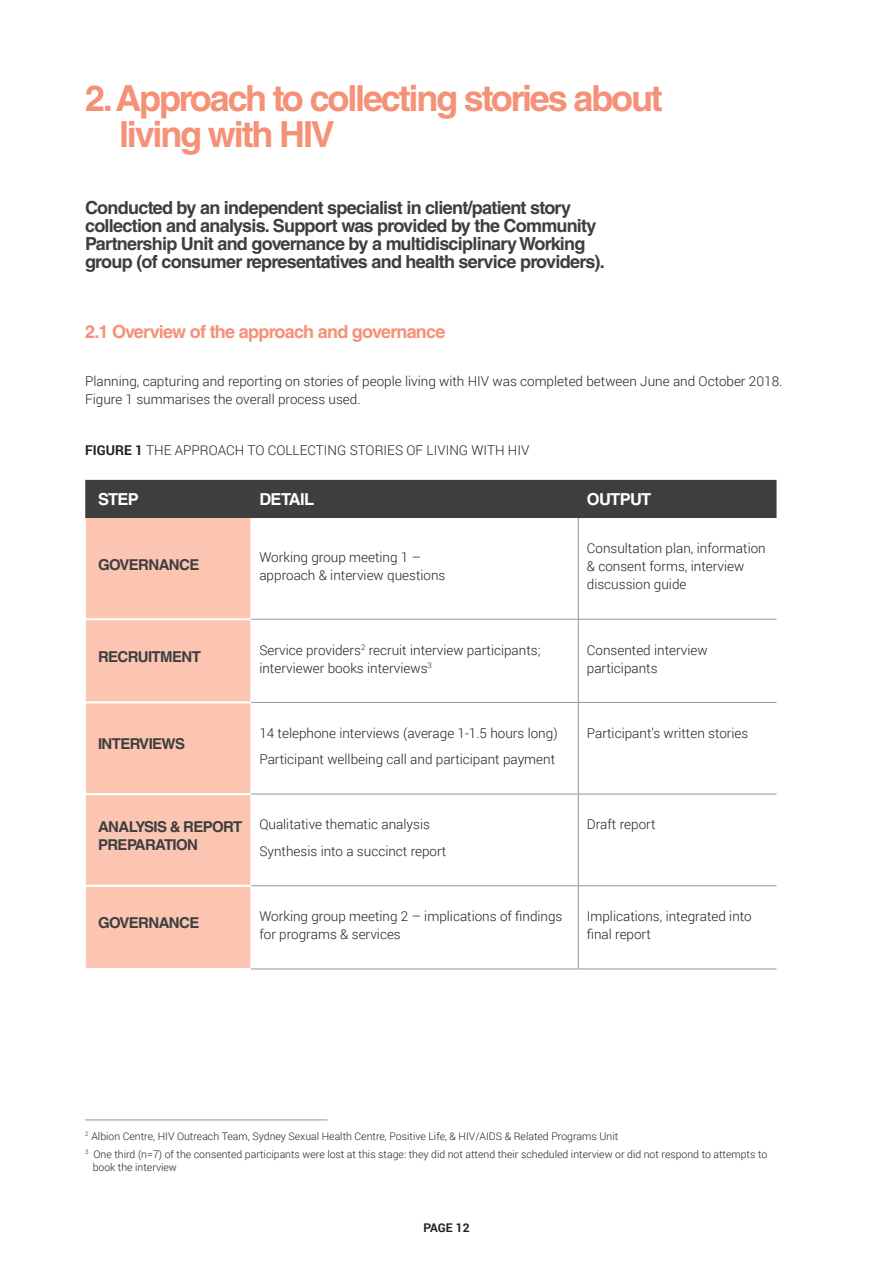
<style>
.page{position:relative;width:893px;height:1263px;background:#fff}
.page>*{position:absolute;margin:0;border:0;box-sizing:border-box;transform-origin:0 0}
.t1{font:700 36px/35.7px "Helvetica LT Std";letter-spacing:-.06em;color:#f59177}
.t2{font:700 18px/18px "Helvetica LT Std";letter-spacing:-.04em;color:#3e3e3f}
.t3{font:700 18px "Helvetica LT Std";letter-spacing:-.04em;color:#f59177}
.t4{font:700 16.5px "Helvetica LT Std";letter-spacing:-.04em;color:#fff}
.t5{font:700 15px/18px "Helvetica LT Std";letter-spacing:-.04em;color:#3e3e3f}
.t6{font:300 13.5px/18px "Roboto";color:#231f20}
.t7{font:700 12px "Roboto";color:#231f20}
.t8{font:300 10.5px/18px "Roboto";color:#231f20}
.s1{font-weight:700}
</style>
<div class="page">
<div style="left:85px;top:480px;width:691px;height:38px;background:#3e3e3f"></div>
<div style="left:86px;top:518px;width:165px;height:450px;background:#fbc5b2"></div>
<hr style="left:578px;top:518px;width:1px;height:101px;background:#939598">
<hr style="left:251px;top:619px;width:327px;height:1px;background:#939598">
<hr style="left:578px;top:619px;width:198px;height:1px;background:#939598">
<hr style="left:578px;top:619px;width:1px;height:83px;background:#939598">
<hr style="left:251px;top:702px;width:327px;height:1px;background:#939598">
<hr style="left:578px;top:702px;width:198px;height:1px;background:#939598">
<hr style="left:578px;top:703px;width:1px;height:91px;background:#939598">
<hr style="left:251px;top:794px;width:327px;height:1px;background:#939598">
<hr style="left:578px;top:794px;width:198px;height:1px;background:#939598">
<hr style="left:578px;top:794px;width:1px;height:91px;background:#939598">
<hr style="left:251px;top:885px;width:327px;height:1px;background:#939598">
<hr style="left:578px;top:885px;width:198px;height:1px;background:#939598">
<hr style="left:578px;top:886px;width:1px;height:83px;background:#939598">
<hr style="left:251px;top:969px;width:327px;height:1px;background:#939598">
<hr style="left:578px;top:969px;width:198px;height:1px;background:#939598">
<hr style="left:85px;top:618px;width:166px;height:2px;background:#fff">
<hr style="left:85px;top:701px;width:166px;height:2px;background:#fff">
<hr style="left:85px;top:793px;width:166px;height:2px;background:#fff">
<hr style="left:251px;top:794px;width:1px;height:92px;background:#fff">
<hr style="left:85px;top:885px;width:166px;height:2px;background:#fff">
<hr style="left:85px;top:1120px;width:242px;height:1px;background:#939598">
<h1 class="t1" style="left:119px;top:80px;width:545px;text-indent:-34px">2. Approach to collecting stories about living with HIV</h1>
<p class="t2" style="left:85px;top:198px;width:521px">Conducted by an independent specialist in client/patient story collection and analysis. Support was provided by the Community Partnership Unit and governance by a multidisciplinary Working group (of consumer representatives and health service providers).</p>
<h2 class="t3" style="left:85px;top:321px;width:362px">2.1 Overview of the approach and governance</h2>
<p class="t6" style="left:85px;top:372px;width:699px">Planning, capturing and reporting on stories of people living with HIV was completed between June and October 2018.<br>Figure 1 summarises the overall process used.</p>
<p class="t6" style="left:85px;top:441px;width:446px"><span class="s1">FIGURE 1</span> THE APPROACH TO COLLECTING STORIES OF LIVING WITH HIV</p>
<p class="t4" style="left:98px;top:489px;width:42px">STEP</p>
<p class="t4" style="left:259px;top:489px;width:56px">DETAIL</p>
<p class="t4" style="left:587px;top:489px;width:66px">OUTPUT</p>
<p class="t5" style="left:98px;top:555px;width:103px">GOVERNANCE</p>
<p class="t6" style="left:259px;top:548px;width:188px">Working group meeting 1 – approach &amp; interview questions</p>
<p class="t6" style="left:587px;top:539px;width:180px">Consultation plan, information &amp; consent forms, interview discussion guide</p>
<p class="t5" style="left:98px;top:647px;width:104px">RECRUITMENT</p>
<p class="t6" style="left:259px;top:640px;width:283px">Service providers<sup>2</sup> recruit interview participants; interviewer books interviews<sup>3</sup></p>
<p class="t6" style="left:587px;top:640px;width:122px">Consented interview participants</p>
<p class="t5" style="left:98px;top:735px;width:89px">INTERVIEWS</p>
<p class="t6" style="left:259px;top:719px;width:300px;line-height:26.5px">14 telephone interviews (average 1-1.5 hours long)<br>Participant wellbeing call and participant payment</p>
<p class="t6" style="left:587px;top:723px;width:163px">Participant’s written stories</p>
<p class="t5" style="left:98px;top:817px;width:146px">ANALYSIS &amp; REPORT<br>PREPARATION</p>
<p class="t6" style="left:259px;top:811px;width:189px;line-height:26.5px">Qualitative thematic analysis<br>Synthesis into a succinct report</p>
<p class="t6" style="left:587px;top:815px;width:70px">Draft report</p>
<p class="t5" style="left:98px;top:914px;width:103px">GOVERNANCE</p>
<p class="t6" style="left:259px;top:907px;width:305px">Working group meeting 2 – implications of findings for programs &amp; services</p>
<p class="t6" style="left:587px;top:907px;width:166px">Implications, integrated into final report</p>
<p class="t8" style="left:85px;top:1127px;width:684px"><sup>2</sup> Albion Centre, HIV Outreach Team, Sydney Sexual Health Centre, Positive Life, &amp; HIV/AIDS &amp; Related Programs Unit<br><sup>3</sup> One third (n=7) of the consented participants were lost at this stage: they did not attend their scheduled interview or did not respond to attempts to</p>
<p class="t8" style="left:93px;top:1158px;width:86px">book the interview</p>
<p class="t7" style="left:423px;top:1219px;width:48px">PAGE 12</p>
</div>
